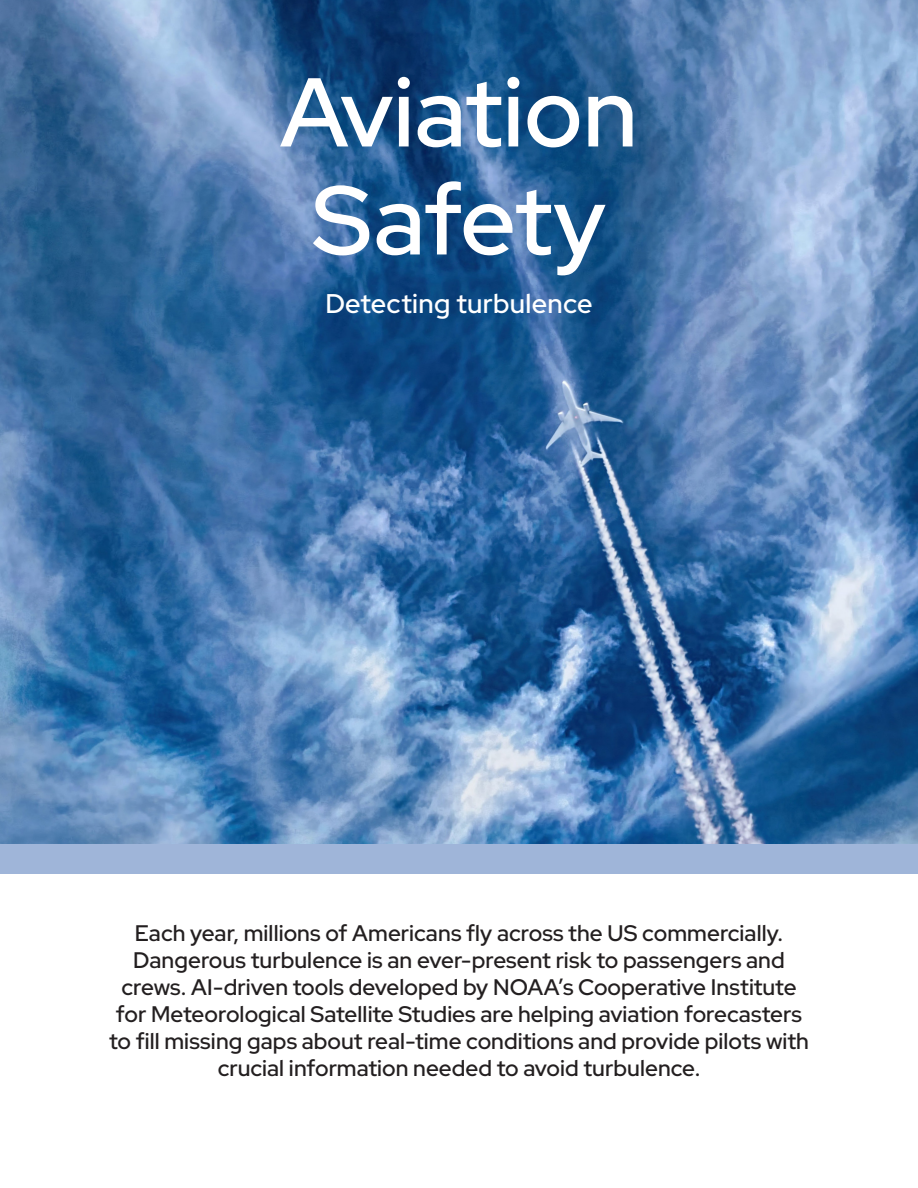
<style>
.page{position:relative;width:918px;height:1188px;background:#fff}
.page>*{position:absolute;margin:0;border:0;box-sizing:border-box;transform-origin:0 0}
.HED{font:500 97.5px "Red Hat Display";color:#fff}
.SUBHED{font:500 27px "Red Hat Display";letter-spacing:.01em;color:#fff}
.INTRO_TEXT{font:500 22.5px/27px "Red Hat Display";color:#231f20;text-align:center}
</style>
<div class="page">
<img style="left:0;top:0;width:918px;height:844px">
<div style="left:0;top:844px;width:918px;height:30px;background:#9fb5d9"></div>
<p class="HED" style="left:280px;top:49px;width:359px">Aviation</p>
<p class="HED" style="left:312px;top:157px;width:295px">Safety</p>
<p class="SUBHED" style="left:325px;top:286px;width:269px">Detecting turbulence</p>
<p class="INTRO_TEXT" style="left:109px;top:919px;width:701px">Each year, millions of Americans fly across the US commercially.<br>Dangerous turbulence is an ever-present risk to passengers and crews. AI-driven tools developed by NOAA’s Cooperative Institute for Meteorological Satellite Studies are helping aviation forecasters to fill missing gaps about real-time conditions and provide pilots with crucial information needed to avoid turbulence.</p>
</div>
